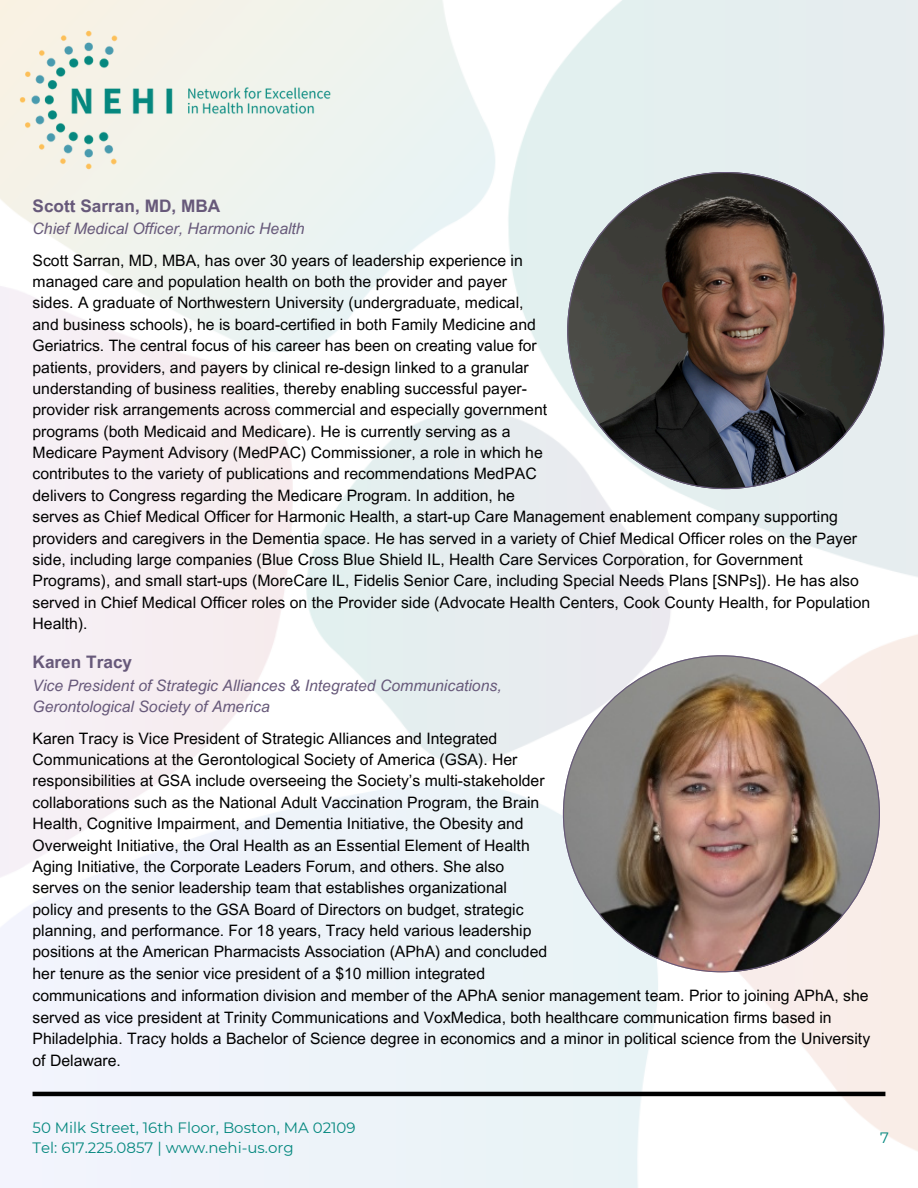
<style>
.page{position:relative;width:918px;height:1188px;background:#fff}
.page>*{position:absolute;margin:0;border:0;box-sizing:border-box;transform-origin:0 0}
.t1{font:700 17.25px "Arial MT Pro";color:#67597a}
.t2{font:15.75px/21.3px "Arial MT Pro";color:#000}
.t3{font:italic 15.75px/21.3px "Arial MT Pro";color:#67597a}
.t4{font:15px/20.2px "Montserrat";color:#05887f}
</style>
<div class="page">
<img style="left:0;top:0;width:353px;height:199px">
<svg style="left:567px;top:172px;width:317px;height:317px;background:#65615e"></svg>
<hr style="left:33px;top:1092px;width:852px;height:4px;background:#000">
<img style="left:563px;top:655px;width:317px;height:317px">
<h1 class="t1" style="left:33px;top:199px;width:189px">Scott Sarran, MD, MBA</h1>
<h1 class="t3" style="left:33px;top:220px;width:274px">Chief Medical Officer, Harmonic Health</h1>
<h1 class="t2" style="left:33px;top:251px;width:516px">Scott Sarran, MD, MBA, has over 30 years of leadership experience in managed care and population health on both the provider and payer sides. A graduate of Northwestern University (undergraduate, medical, and business schools), he is board-certified in both Family Medicine and Geriatrics. The central focus of his career has been on creating value for patients, providers, and payers by clinical re-design linked to a granular understanding of business realities, thereby enabling successful payer&shy;provider risk arrangements across commercial and especially government programs (both Medicaid and Medicare). He is currently serving as a Medicare Payment Advisory (MedPAC) Commissioner, a role in which he contributes to the variety of publications and recommendations MedPAC delivers to Congress regarding the Medicare Program. In addition, he</h1>
<h1 class="t2" style="left:33px;top:508px;width:839px">serves as Chief Medical Officer for Harmonic Health, a start-up Care Management enablement company supporting providers and caregivers in the Dementia space. He has served in a variety of Chief Medical Officer roles on the Payer side, including large companies (Blue Cross Blue Shield IL, Health Care Services Corporation, for Government Programs), and small start-ups (MoreCare IL, Fidelis Senior Care, including Special Needs Plans [SNPs]). He has also served in Chief Medical Officer roles on the Provider side (Advocate Health Centers, Cook County Health, for Population Health).</h1>
<h1 class="t1" style="left:33px;top:656px;width:101px">Karen Tracy</h1>
<h1 class="t3" style="left:33px;top:676px;width:471px">Vice President of Strategic Alliances &amp; Integrated Communications,<br>Gerontological Society of America</h1>
<h1 class="t2" style="left:33px;top:730px;width:516px">Karen Tracy is Vice President of Strategic Alliances and Integrated Communications at the Gerontological Society of America (GSA). Her responsibilities at GSA include overseeing the Society’s multi-stakeholder collaborations such as the National Adult Vaccination Program, the Brain Health, Cognitive Impairment, and Dementia Initiative, the Obesity and Overweight Initiative, the Oral Health as an Essential Element of Health Aging Initiative, the Corporate Leaders Forum, and others. She also serves on the senior leadership team that establishes organizational policy and presents to the GSA Board of Directors on budget, strategic planning, and performance. For 18 years, Tracy held various leadership positions at the American Pharmacists Association (APhA) and concluded her tenure as the senior vice president of a $10 million integrated</h1>
<h1 class="t2" style="left:33px;top:987px;width:839px">communications and information division and member of the APhA senior management team. Prior to joining APhA, she served as vice president at Trinity Communications and VoxMedica, both healthcare communication firms based in Philadelphia. Tracy holds a Bachelor of Science degree in economics and a minor in political science from the University of Delaware.</h1>
<p class="t4" style="left:33px;top:1118px;width:325px">50 Milk Street, 16th Floor, Boston, MA 02109<br>Tel: 617.225.0857 | www.nehi-us.org</p>
<h1 class="t4" style="left:880px;top:1128px;width:10px">7</h1>
</div>
